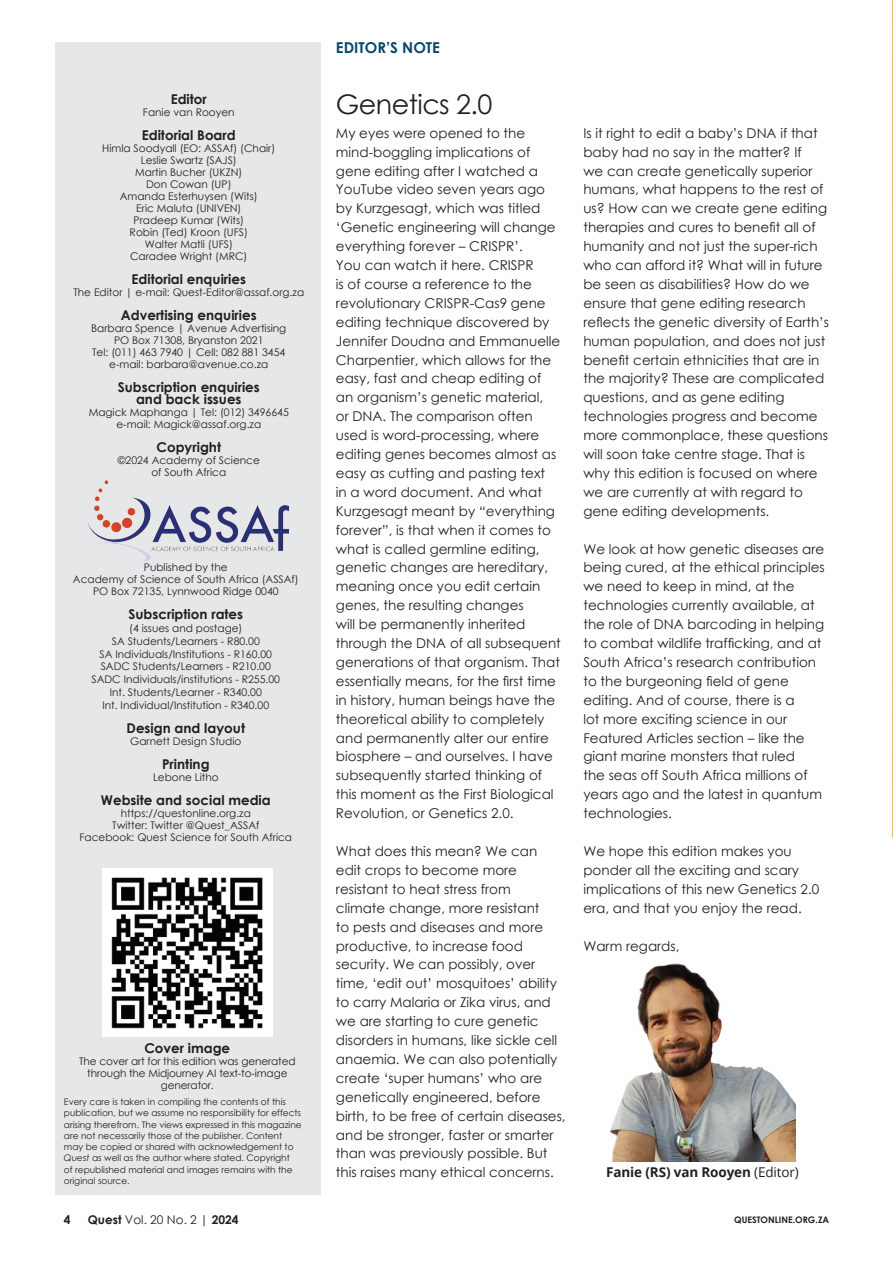
<style>
.page{position:relative;width:893px;height:1263px;background:#fff}
.page>*{position:absolute;margin:0;border:0;box-sizing:border-box;transform-origin:0 0}
.t1{font:27px "Century Gothic";letter-spacing:-.02em;color:#231f20}
.t2{font:700 15px "Century Gothic";color:#07466e}
.t3{font:13.5px/18.9px "Century Gothic";color:#231f20}
.t4{font:700 13.5px "Century Gothic";color:#231f20}
.t5{font:700 13.5px "Open Sans";letter-spacing:-.01em;color:#231f20}
.t6{font:12px "Century Gothic";color:#231f20}
.t7{font:700 12px "Century Gothic";color:#231f20}
.t8{font:10.5px/12px "Century Gothic";color:#231f20;text-align:center}
.t9{font:9px/11.2px "Century Gothic";color:#231f20}
.t10{font:700 9px "Century Gothic";color:#231f20}
.s1{font-style:italic}
.s2{font-weight:400}
.s3{font-weight:700}
</style>
<div class="page">
<img style="left:892px;top:0;width:1px;height:837px">
<div style="left:55px;top:42px;width:266px;height:1153px;background:#e6e7e9"></div>
<img style="left:102px;top:869px;width:170px;height:168px">
<img style="left:88px;top:481px;width:200px;height:81px">
<img style="left:610px;top:963px;width:186px;height:198px">
<p class="t4" style="left:171px;top:89px;width:38px">Editor</p>
<p class="t8" style="left:143px;top:106px;width:93px">Fanie van Rooyen</p>
<p class="t4" style="left:142px;top:125px;width:95px">Editorial Board</p>
<p class="t8" style="left:102px;top:142px;width:175px">Himla Soodyall (EO: ASSAf) (Chair)</p>
<p class="t8" style="left:141px;top:154px;width:97px">Leslie Swartz (SAJS)</p>
<p class="t8" style="left:135px;top:166px;width:109px">Martin Bucher (UKZN)</p>
<p class="t8" style="left:146px;top:178px;width:87px">Don Cowan (UP)</p>
<p class="t8" style="left:120px;top:190px;width:139px">Amanda Esterhuysen (Wits)</p>
<p class="t8" style="left:136px;top:202px;width:107px">Eric Maluta (UNIVEN)</p>
<p class="t8" style="left:133px;top:214px;width:112px">Pradeep Kumar (Wits)</p>
<p class="t8" style="left:130px;top:226px;width:120px">Robin (Ted) Kroon (UFS)</p>
<p class="t8" style="left:145px;top:238px;width:90px">Walter Matli (UFS)</p>
<p class="t8" style="left:130px;top:250px;width:119px">Caradee Wright (MRC)</p>
<p class="t4" style="left:132px;top:269px;width:116px">Editorial enquiries</p>
<p class="t8" style="left:73px;top:286px;width:232px">The Editor | e-mail: Quest-Editor@assaf.org.za</p>
<p class="t4" style="left:121px;top:305px;width:137px">Advertising enquiries</p>
<p class="t8" style="left:91px;top:322px;width:197px">Barbara Spence | Avenue Advertising</p>
<p class="t8" style="left:114px;top:334px;width:151px">PO Box 71308, Bryanston 2021</p>
<p class="t8" style="left:92px;top:346px;width:195px">Tel: (011) 463 7940 | Cell: 082 881 3454</p>
<p class="t8" style="left:109px;top:358px;width:161px">e-mail: barbara@avenue.co.za</p>
<p class="t4" style="left:118px;top:377px;width:144px">Subscription enquiries</p>
<p class="t4" style="left:136px;top:389px;width:107px">and back issues</p>
<p class="t8" style="left:89px;top:406px;width:202px">Magick Maphanga | Tel: (012) 3496645</p>
<p class="t8" style="left:116px;top:418px;width:146px">e-mail: Magick@assaf.org.za</p>
<p class="t4" style="left:157px;top:437px;width:66px">Copyright</p>
<p class="t8" style="left:118px;top:454px;width:144px">©2024 Academy of Science</p>
<p class="t8" style="left:151px;top:466px;width:76px">of South Africa</p>
<p class="t8" style="left:144px;top:561px;width:85px">Published by the</p>
<p class="t8" style="left:73px;top:573px;width:227px">Academy of Science of South Africa (ASSAf)</p>
<p class="t8" style="left:93px;top:585px;width:187px">PO Box 72135, Lynnwood Ridge 0040</p>
<p class="t4" style="left:128px;top:604px;width:116px">Subscription rates</p>
<p class="t8" style="left:129px;top:622px;width:115px">(4 issues and postage)</p>
<p class="t8" style="left:112px;top:635px;width:150px">SA Students/Learners - R80.00</p>
<p class="t8" style="left:100px;top:648px;width:174px">SA Individuals/Institutions - R160.00</p>
<p class="t8" style="left:101px;top:660px;width:172px">SADC Students/Learners - R210.00</p>
<p class="t8" style="left:91px;top:673px;width:190px">SADC Individuals/institutions - R255.00</p>
<p class="t8" style="left:110px;top:686px;width:154px">Int. Students/Learner - R340.00</p>
<p class="t8" style="left:102px;top:699px;width:168px">Int. Individual/Institution - R340.00</p>
<p class="t4" style="left:127px;top:717px;width:120px">Design and layout</p>
<p class="t8" style="left:130px;top:735px;width:113px">Garnett Design Studio</p>
<p class="t4" style="left:162px;top:753px;width:49px">Printing</p>
<p class="t8" style="left:153px;top:771px;width:67px">Lebone Litho</p>
<p class="t4" style="left:101px;top:789px;width:171px">Website and social media</p>
<p class="t8" style="left:121px;top:807px;width:132px">https://questonline.org.za</p>
<p class="t8" style="left:112px;top:819px;width:149px">Twitter: Twitter @Quest_ASSAf</p>
<p class="t8" style="left:80px;top:831px;width:214px">Facebook: Quest Science for South Africa</p>
<p class="t4" style="left:144px;top:1038px;width:87px">Cover image</p>
<p class="t8" style="left:79px;top:1055px;width:218px">The cover art for this edition was generated through the Midjourney AI text-to-image generator.</p>
<p class="t9" style="left:64px;top:1096px;width:239px">Every care is taken in compiling the contents of this publication, but we assume no responsibility for effects arising therefrom. The views expressed in this magazine are not necessarily those of the publisher. Content may be copied or shared with acknowledgement to <span class="s1">Quest</span> as well as the author where stated. Copyright<br>of republished material and images remains with the original source.</p>
<p class="t2" style="left:336px;top:37px;width:106px">EDITOR’S NOTE</p>
<p class="t1" style="left:336px;top:85px;width:158px">Genetics 2.0</p>
<p class="t3" style="left:336px;top:123px;width:226px">My eyes were opened to the mind-boggling implications of gene editing after I watched a<br>YouTube video seven years ago by Kurzgesagt, which was titled ‘Genetic engineering will change everything forever – CRISPR’.<br>You can watch it here. CRISPR<br>is of course a reference to the revolutionary CRISPR-Cas9 gene editing technique discovered by<br>Jennifer Doudna and Emmanuelle<br>Charpentier, which allows for the easy, fast and cheap editing of an organism’s genetic material,<br>or DNA. The comparison often used is word-processing, where editing genes becomes almost as easy as cutting and pasting text<br>in a word document. And what<br>Kurzgesagt meant by “everything forever”, is that when it comes to what is called germline editing, genetic changes are hereditary, meaning once you edit certain genes, the resulting changes<br>will be permanently inherited through the DNA of all subsequent generations of that organism. That essentially means, for the first time in history, human beings have the theoretical ability to completely and permanently alter our entire biosphere – and ourselves. I have subsequently started thinking of this moment as the First Biological<br>Revolution, or Genetics 2.0.</p>
<p class="t3" style="left:336px;top:841px;width:231px">What does this mean? We can edit crops to become more resistant to heat stress from<br>climate change, more resistant<br>to pests and diseases and more productive, to increase food security. We can possibly, over time, ‘edit out’ mosquitoes’ ability to carry Malaria or Zika virus, and we are starting to cure genetic disorders in humans, like sickle cell anaemia. We can also potentially create ‘super humans’ who are genetically engineered, before birth, to be free of certain diseases, and be stronger, faster or smarter than was previously possible. But this raises many ethical concerns.</p>
<p class="t3" style="left:583px;top:123px;width:247px">Is it right to edit a baby’s DNA if that baby had no say in the matter? If<br>we can create genetically superior humans, what happens to the rest of us? How can we create gene editing therapies and cures to benefit all of humanity and not just the super-rich who can afford it? What will in future be seen as disabilities? How do we ensure that gene editing research reflects the genetic diversity of Earth’s human population, and does not just benefit certain ethnicities that are in the majority? These are complicated questions, and as gene editing technologies progress and become more commonplace, these questions will soon take centre stage. That is why this edition is focused on where we are currently at with regard to gene editing developments.</p>
<p class="t3" style="left:583px;top:539px;width:243px">We look at how genetic diseases are being cured, at the ethical principles we need to keep in mind, at the technologies currently available, at the role of DNA barcoding in helping to combat wildlife trafficking, and at South Africa’s research contribution to the burgeoning field of gene editing. And of course, there is a<br>lot more exciting science in our Featured Articles section – like the giant marine monsters that ruled<br>the seas off South Africa millions of years ago and the latest in quantum technologies.</p>
<p class="t3" style="left:583px;top:841px;width:237px">We hope this edition makes you ponder all the exciting and scary implications of this new Genetics 2.0 era, and that you enjoy the read.</p>
<p class="t3" style="left:583px;top:936px;width:98px">Warm regards,</p>
<p class="t5" style="left:606px;top:1162px;width:194px">Fanie (RS) van Rooyen <span class="s2">(Editor)</span></p>
<p class="t7" style="left:64px;top:1210px;width:8px">4</p>
<p class="t6" style="left:88px;top:1211px;width:152px"><span class="s3">Quest</span> Vol. 20 No. 2 | <span class="s3">2024</span></p>
<p class="t10" style="left:734px;top:1213px;width:97px">QUESTONLINE.ORG.ZA</p>
</div>
